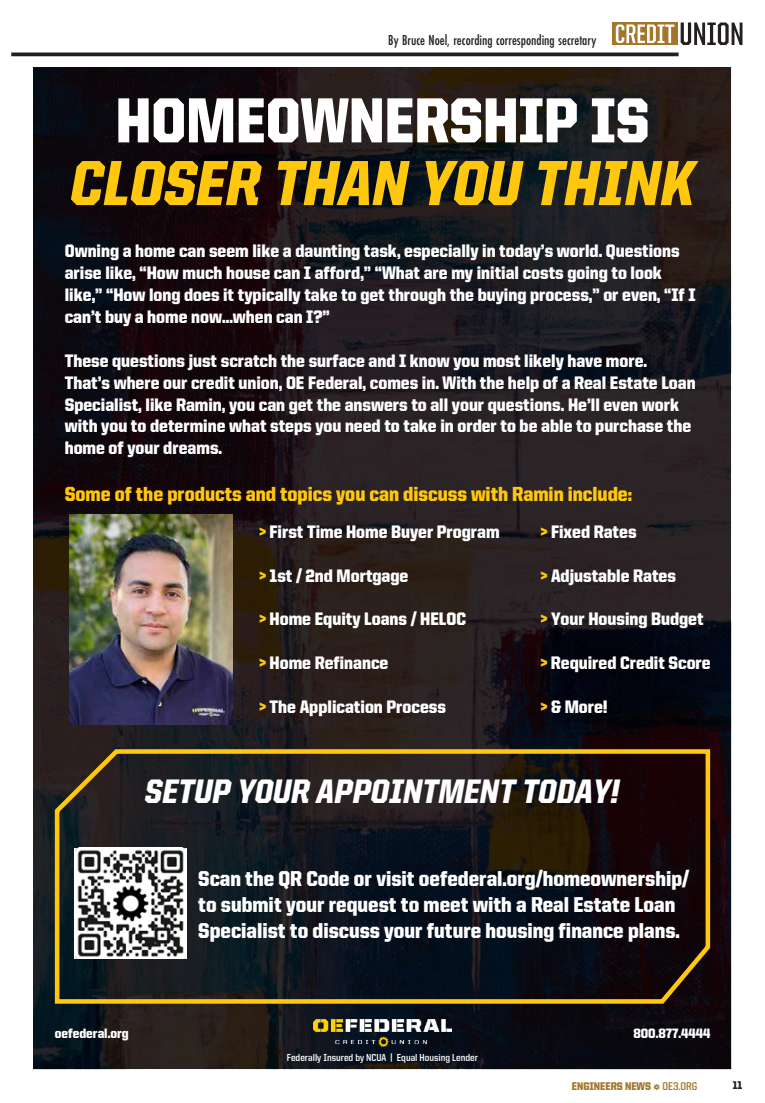
<style>
.page{position:relative;width:765px;height:1103px;background:#fff}
.page>*{position:absolute;margin:0;border:0;box-sizing:border-box;transform-origin:0 0}
.t1{font:900 63.88px "United Italic Semi Cond TT";color:#ffc80f}
.t2{font:900 63.88px "United Sans Semi Cond TT";color:#fff}
.t3{font:900 34.25px "United Italic Semi Cond TT";color:#fff}
.t4{font:900 21.62px/26px "United Sans Semi Cond TT";color:#fff}
.t5{font:900 20.5px "United Sans Semi Cond TT";color:#ffc80f}
.t6{font:900 18.25px/21.9px "United Sans Semi Cond TT";color:#fff}
.t7{font:500 15px "Futura PT Cond";color:#231f20}
.t8{font:900 13.62px "United Sans Semi Cond TT";color:#fff}
.t9{font:900 11.25px "United Sans Semi Cond";color:#a3762b}
.t10{font:900 11.25px "United Sans Semi Cond";color:#231f20}
.t11{font:700 10.25px "United Sans Semi Cond TT";color:#fff}
.s1{color:#ffc80f}
.s2{font-weight:700}
</style>
<div class="page">
<img style="left:34px;top:68px;width:697px;height:1001px">
<svg style="left:51px;top:747px;width:661px;height:259px;background:#201d19"></svg>
<img style="left:75px;top:848px;width:111px;height:110px">
<img style="left:70px;top:514px;width:163px;height:211px">
<img style="left:313px;top:1019px;width:139px;height:27px">
<svg style="left:11px;top:52px;width:668px;height:4px;background:#3f3c3d"></svg>
<svg style="left:681px;top:22px;width:62px;height:23px"></svg>
<div style="left:612px;top:22px;width:66px;height:23px;background:#a3762b"></div>
<svg style="left:616px;top:24px;width:58px;height:19px"></svg>
<p class="t7" style="left:388px;top:31px;width:210px">By Bruce Noel, recording corresponding secretary</p>
<h1 class="t2" style="left:116px;top:86px;width:535px">HOMEOWNERSHIP IS</h1>
<h1 class="t1" style="left:70px;top:149px;width:626px">CLOSER THAN YOU THINK</h1>
<p class="t6" style="left:65px;top:240px;width:632px">Owning a home can seem like a daunting task, especially in today’s world. Questions arise like, “How much house can I afford,” “What are my initial costs going to look like,” “How long does it typically take to get through the buying process,” or even, “If I can’t buy a home now...when can I?”</p>
<p class="t6" style="left:65px;top:349px;width:632px">These questions just scratch the surface and I know you most likely have more.<br>That’s where our credit union, OE Federal, comes in. With the help of a Real Estate Loan Specialist, like Ramin, you can get the answers to all your questions. He’ll even work with you to determine what steps you need to take in order to be able to purchase the home of your dreams.</p>
<p class="t5" style="left:65px;top:483px;width:569px">Some of the products and topics you can discuss with Ramin include:</p>
<p class="t6" style="left:259px;top:520px;width:242px"><span class="s1">&gt;</span> First Time Home Buyer Program</p>
<p class="t6" style="left:259px;top:564px;width:151px"><span class="s1">&gt;</span> 1st / 2nd Mortgage</p>
<p class="t6" style="left:259px;top:608px;width:209px"><span class="s1">&gt;</span> Home Equity Loans / HELOC</p>
<p class="t6" style="left:259px;top:652px;width:131px"><span class="s1">&gt;</span> Home Refinance</p>
<p class="t6" style="left:259px;top:695px;width:188px"><span class="s1">&gt;</span> The Application Process</p>
<p class="t6" style="left:540px;top:520px;width:98px"><span class="s1">&gt;</span> Fixed Rates</p>
<p class="t6" style="left:540px;top:564px;width:137px"><span class="s1">&gt;</span> Adjustable Rates</p>
<p class="t6" style="left:540px;top:608px;width:165px"><span class="s1">&gt;</span> Your Housing Budget</p>
<p class="t6" style="left:540px;top:652px;width:172px"><span class="s1">&gt;</span> Required Credit Score</p>
<p class="t6" style="left:540px;top:695px;width:69px"><span class="s1">&gt;</span> &amp; More!</p>
<h2 class="t3" style="left:145px;top:773px;width:476px">SETUP YOUR APPOINTMENT TODAY!</h2>
<p class="t4" style="left:198px;top:865px;width:492px">Scan the QR Code or visit oefederal.org/homeownership/ to submit your request to meet with a Real Estate Loan<br>Specialist to discuss your future housing finance plans.</p>
<p class="t8" style="left:55px;top:1026px;width:75px">oefederal.org</p>
<p class="t8" style="left:633px;top:1026px;width:79px">800.877.4444</p>
<p class="t11" style="left:287px;top:1052px;width:193px">Federally Insured by NCUA | Equal Housing Lender</p>
<p class="t9" style="left:572px;top:1080px;width:127px">ENGINEERS NEWS ⚙ <span class="s2">OE3.ORG</span></p>
<p class="t10" style="left:733px;top:1079px;width:11px">11</p>
</div>
